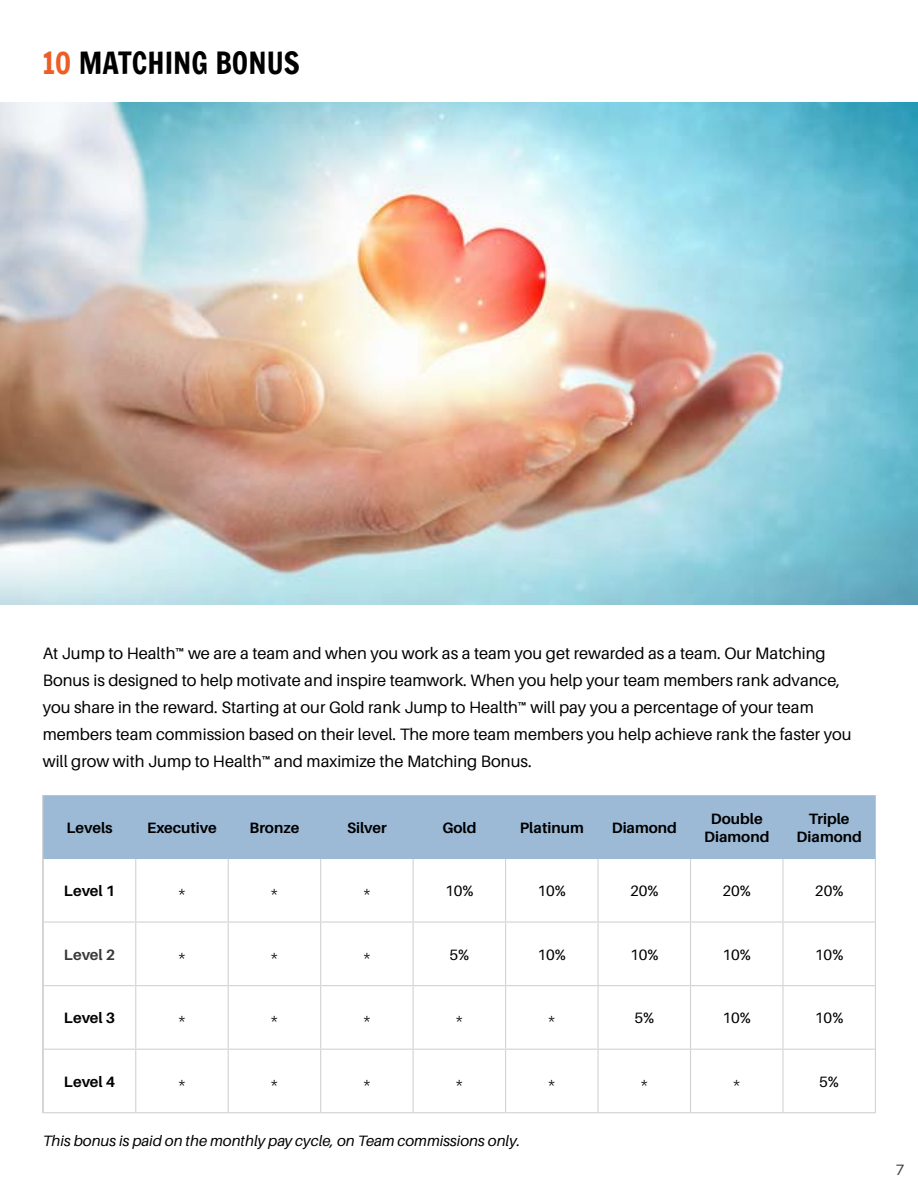
<style>
.page{position:relative;width:918px;height:1188px;background:#fff}
.page>*{position:absolute;margin:0;border:0;box-sizing:border-box;transform-origin:0 0}
.t1{font:30px "Francois One";color:#000}
.t2{font:16.5px/27px "Aileron";color:#000}
.t3{font:700 15px/18px "Aileron";color:#000;text-align:center}
.t4{font:italic 15px "Aileron";color:#000}
.t5{font:15px "Aileron";color:#000}
.t6{font:700 15px "Aileron";color:#38393b}
.t7{font:15px "Aileron";color:#38393b}
.s1{color:#ec5e25}
</style>
<div class="page">
<img style="left:0;top:103px;width:918px;height:502px">
<div style="left:43px;top:795px;width:832px;height:64px;background:#9cbad6"></div>
<svg style="left:44px;top:859px;width:831px;height:253px"></svg>
<hr style="left:43px;top:859px;width:1px;height:62px;background:#d1d3d4">
<hr style="left:135px;top:859px;width:1px;height:62px;background:#d1d3d4">
<hr style="left:228px;top:859px;width:1px;height:62px;background:#d1d3d4">
<hr style="left:320px;top:859px;width:1px;height:62px;background:#d1d3d4">
<hr style="left:413px;top:859px;width:1px;height:62px;background:#d1d3d4">
<hr style="left:505px;top:859px;width:1px;height:62px;background:#d1d3d4">
<hr style="left:597px;top:859px;width:2px;height:62px;background:#d1d3d4">
<hr style="left:690px;top:859px;width:1px;height:62px;background:#d1d3d4">
<hr style="left:782px;top:859px;width:2px;height:62px;background:#d1d3d4">
<hr style="left:875px;top:859px;width:1px;height:62px;background:#d1d3d4">
<hr style="left:43px;top:921px;width:93px;height:2px;background:#d1d3d4">
<hr style="left:43px;top:923px;width:1px;height:62px;background:#d1d3d4">
<hr style="left:136px;top:921px;width:92px;height:2px;background:#d1d3d4">
<hr style="left:135px;top:923px;width:1px;height:62px;background:#d1d3d4">
<hr style="left:228px;top:921px;width:93px;height:2px;background:#d1d3d4">
<hr style="left:228px;top:923px;width:1px;height:62px;background:#d1d3d4">
<hr style="left:321px;top:921px;width:92px;height:2px;background:#d1d3d4">
<hr style="left:320px;top:923px;width:1px;height:62px;background:#d1d3d4">
<hr style="left:413px;top:921px;width:93px;height:2px;background:#d1d3d4">
<hr style="left:413px;top:923px;width:1px;height:62px;background:#d1d3d4">
<hr style="left:506px;top:921px;width:92px;height:2px;background:#d1d3d4">
<hr style="left:505px;top:923px;width:1px;height:62px;background:#d1d3d4">
<hr style="left:598px;top:921px;width:93px;height:2px;background:#d1d3d4">
<hr style="left:597px;top:923px;width:2px;height:62px;background:#d1d3d4">
<hr style="left:691px;top:921px;width:92px;height:2px;background:#d1d3d4">
<hr style="left:690px;top:923px;width:1px;height:62px;background:#d1d3d4">
<hr style="left:783px;top:921px;width:93px;height:2px;background:#d1d3d4">
<hr style="left:782px;top:923px;width:2px;height:62px;background:#d1d3d4">
<hr style="left:875px;top:923px;width:1px;height:62px;background:#d1d3d4">
<hr style="left:43px;top:985px;width:93px;height:1px;background:#d1d3d4">
<hr style="left:43px;top:986px;width:1px;height:63px;background:#d1d3d4">
<hr style="left:136px;top:985px;width:92px;height:1px;background:#d1d3d4">
<hr style="left:135px;top:986px;width:1px;height:63px;background:#d1d3d4">
<hr style="left:228px;top:985px;width:93px;height:1px;background:#d1d3d4">
<hr style="left:228px;top:986px;width:1px;height:63px;background:#d1d3d4">
<hr style="left:321px;top:985px;width:92px;height:1px;background:#d1d3d4">
<hr style="left:320px;top:986px;width:1px;height:63px;background:#d1d3d4">
<hr style="left:413px;top:985px;width:93px;height:1px;background:#d1d3d4">
<hr style="left:413px;top:986px;width:1px;height:63px;background:#d1d3d4">
<hr style="left:506px;top:985px;width:92px;height:1px;background:#d1d3d4">
<hr style="left:505px;top:986px;width:1px;height:63px;background:#d1d3d4">
<hr style="left:598px;top:985px;width:93px;height:1px;background:#d1d3d4">
<hr style="left:597px;top:986px;width:2px;height:63px;background:#d1d3d4">
<hr style="left:691px;top:985px;width:92px;height:1px;background:#d1d3d4">
<hr style="left:690px;top:986px;width:1px;height:63px;background:#d1d3d4">
<hr style="left:783px;top:985px;width:93px;height:1px;background:#d1d3d4">
<hr style="left:782px;top:986px;width:2px;height:63px;background:#d1d3d4">
<hr style="left:875px;top:986px;width:1px;height:63px;background:#d1d3d4">
<hr style="left:43px;top:1049px;width:93px;height:1px;background:#d1d3d4">
<hr style="left:43px;top:1050px;width:1px;height:62px;background:#d1d3d4">
<hr style="left:136px;top:1049px;width:92px;height:1px;background:#d1d3d4">
<hr style="left:135px;top:1050px;width:1px;height:62px;background:#d1d3d4">
<hr style="left:228px;top:1049px;width:93px;height:1px;background:#d1d3d4">
<hr style="left:228px;top:1050px;width:1px;height:62px;background:#d1d3d4">
<hr style="left:321px;top:1049px;width:92px;height:1px;background:#d1d3d4">
<hr style="left:320px;top:1050px;width:1px;height:62px;background:#d1d3d4">
<hr style="left:413px;top:1049px;width:93px;height:1px;background:#d1d3d4">
<hr style="left:413px;top:1050px;width:1px;height:62px;background:#d1d3d4">
<hr style="left:506px;top:1049px;width:92px;height:1px;background:#d1d3d4">
<hr style="left:505px;top:1050px;width:1px;height:62px;background:#d1d3d4">
<hr style="left:598px;top:1049px;width:93px;height:1px;background:#d1d3d4">
<hr style="left:597px;top:1050px;width:2px;height:62px;background:#d1d3d4">
<hr style="left:691px;top:1049px;width:92px;height:1px;background:#d1d3d4">
<hr style="left:690px;top:1050px;width:1px;height:62px;background:#d1d3d4">
<hr style="left:783px;top:1049px;width:93px;height:1px;background:#d1d3d4">
<hr style="left:782px;top:1050px;width:2px;height:62px;background:#d1d3d4">
<hr style="left:875px;top:1050px;width:1px;height:62px;background:#d1d3d4">
<hr style="left:43px;top:1112px;width:93px;height:1px;background:#d1d3d4">
<hr style="left:136px;top:1112px;width:92px;height:1px;background:#d1d3d4">
<hr style="left:228px;top:1112px;width:93px;height:1px;background:#d1d3d4">
<hr style="left:321px;top:1112px;width:92px;height:1px;background:#d1d3d4">
<hr style="left:413px;top:1112px;width:93px;height:1px;background:#d1d3d4">
<hr style="left:506px;top:1112px;width:92px;height:1px;background:#d1d3d4">
<hr style="left:598px;top:1112px;width:93px;height:1px;background:#d1d3d4">
<hr style="left:691px;top:1112px;width:92px;height:1px;background:#d1d3d4">
<hr style="left:783px;top:1112px;width:93px;height:1px;background:#d1d3d4">
<h1 class="t1" style="left:43px;top:41px;width:258px"><span class="s1">10</span> MATCHING BONUS</h1>
<p class="t2" style="left:43px;top:640px;width:811px">At Jump to Health™ we are a team and when you work as a team you get rewarded as a team. Our Matching Bonus is designed to help motivate and inspire teamwork. When you help your team members rank advance, you share in the reward. Starting at our Gold rank Jump to Health™ will pay you a percentage of your team members team commission based on their level. The more team members you help achieve rank the faster you will grow with Jump to Health™ and maximize the Matching Bonus.</p>
<p class="t3" style="left:66px;top:819px;width:48px">Levels</p>
<p class="t3" style="left:147px;top:819px;width:71px">Executive</p>
<p class="t3" style="left:250px;top:819px;width:51px">Bronze</p>
<p class="t3" style="left:347px;top:819px;width:41px">Silver</p>
<p class="t3" style="left:442px;top:819px;width:36px">Gold</p>
<p class="t3" style="left:520px;top:819px;width:65px">Platinum</p>
<p class="t3" style="left:612px;top:819px;width:67px">Diamond</p>
<p class="t3" style="left:704px;top:810px;width:67px">Double<br>Diamond</p>
<p class="t3" style="left:797px;top:810px;width:67px">Triple<br>Diamond</p>
<p class="t3" style="left:64px;top:882px;width:53px">Level 1</p>
<p class="t5" style="left:178px;top:883px;width:10px">*</p>
<p class="t5" style="left:270px;top:883px;width:10px">*</p>
<p class="t5" style="left:363px;top:883px;width:10px">*</p>
<p class="t5" style="left:445px;top:883px;width:30px">10%</p>
<p class="t5" style="left:538px;top:883px;width:30px">10%</p>
<p class="t5" style="left:630px;top:883px;width:30px">20%</p>
<p class="t5" style="left:723px;top:883px;width:30px">20%</p>
<p class="t5" style="left:815px;top:883px;width:30px">20%</p>
<p class="t6" style="left:64px;top:946px;width:53px">Level 2</p>
<p class="t5" style="left:178px;top:946px;width:10px">*</p>
<p class="t5" style="left:270px;top:946px;width:10px">*</p>
<p class="t5" style="left:363px;top:946px;width:10px">*</p>
<p class="t5" style="left:449px;top:946px;width:21px">5%</p>
<p class="t5" style="left:538px;top:946px;width:30px">10%</p>
<p class="t5" style="left:630px;top:946px;width:30px">10%</p>
<p class="t5" style="left:722px;top:946px;width:30px">10%</p>
<p class="t5" style="left:815px;top:946px;width:30px">10%</p>
<p class="t3" style="left:64px;top:1009px;width:53px">Level 3</p>
<p class="t5" style="left:178px;top:1010px;width:10px">*</p>
<p class="t5" style="left:270px;top:1010px;width:10px">*</p>
<p class="t5" style="left:363px;top:1010px;width:10px">*</p>
<p class="t5" style="left:455px;top:1010px;width:10px">*</p>
<p class="t5" style="left:548px;top:1010px;width:10px">*</p>
<p class="t5" style="left:634px;top:1010px;width:21px">5%</p>
<p class="t5" style="left:722px;top:1010px;width:30px">10%</p>
<p class="t5" style="left:815px;top:1010px;width:30px">10%</p>
<p class="t3" style="left:64px;top:1073px;width:53px">Level 4</p>
<p class="t5" style="left:178px;top:1073px;width:10px">*</p>
<p class="t5" style="left:270px;top:1073px;width:10px">*</p>
<p class="t5" style="left:363px;top:1073px;width:10px">*</p>
<p class="t5" style="left:455px;top:1073px;width:10px">*</p>
<p class="t5" style="left:548px;top:1073px;width:10px">*</p>
<p class="t5" style="left:640px;top:1073px;width:10px">*</p>
<p class="t5" style="left:733px;top:1073px;width:10px">*</p>
<p class="t5" style="left:819px;top:1073px;width:21px">5%</p>
<p class="t4" style="left:43px;top:1133px;width:479px">This bonus is paid on the monthly pay cycle, on Team commissions only.</p>
<p class="t7" style="left:896px;top:1161px;width:10px">7</p>
</div>
